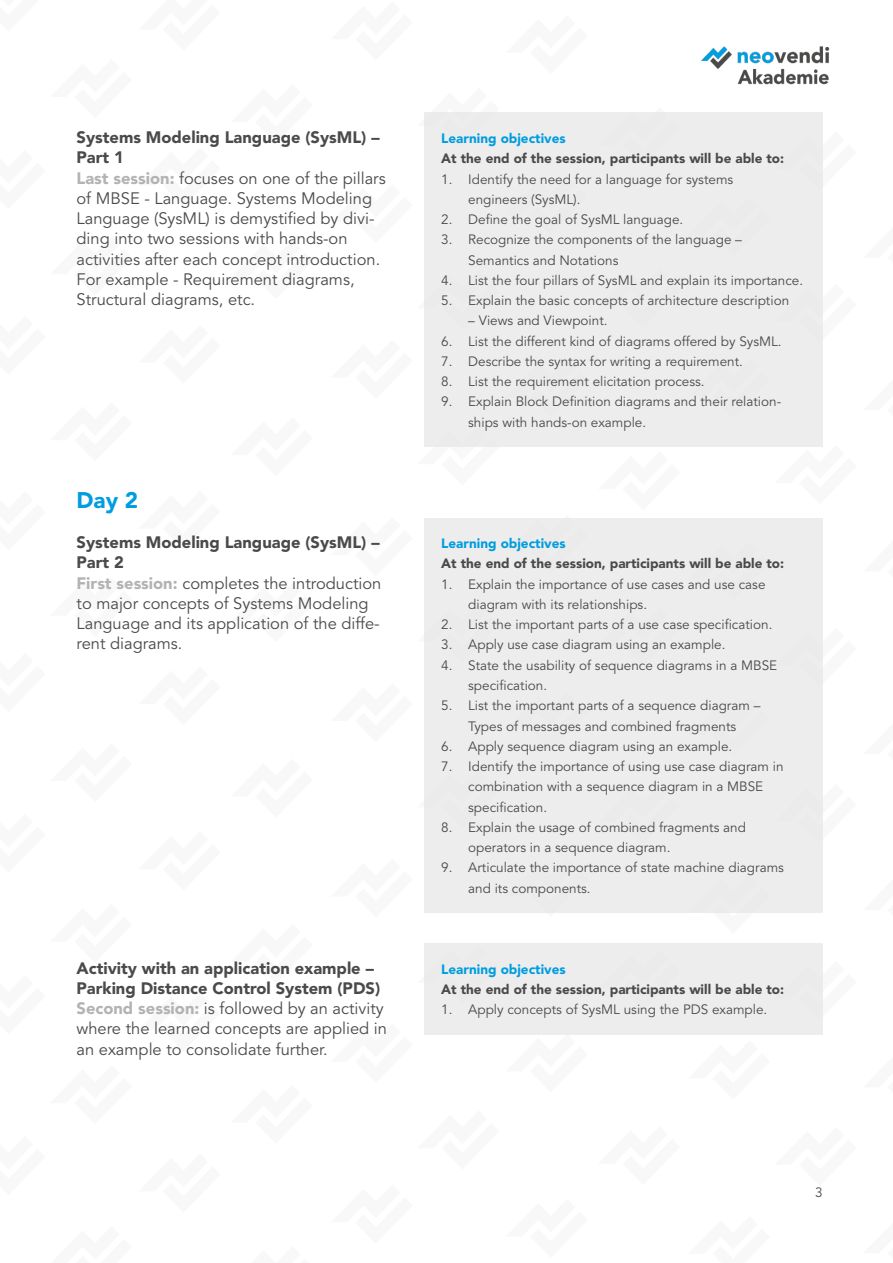
<style>
.page{position:relative;width:893px;height:1263px;background:#fff}
.page>*{position:absolute;margin:0;border:0;box-sizing:border-box;transform-origin:0 0}
.t1{font:900 22.5px "Avenir LT Pro";color:#009ddf}
.t2{font:16.5px/20.2px "Avenir LT Pro";color:#4a4a49}
.t3{font:13.5px/20.2px "Avenir LT Pro";color:#4a4a49}
.t4{font:900 13.5px "Avenir LT Pro";color:#4a4a49}
.t5{font:900 13.5px "Avenir LT Pro";color:#009ddf}
.s1{font-weight:900}
.s2{font-weight:900;color:#b3b3b3}
</style>
<div class="page">
<img style="left:701px;top:46px;width:129px;height:39px">
<svg style="left:424px;top:112px;width:75px;height:1px"></svg>
<svg style="left:505px;top:1034px;width:83px;height:1px"></svg>
<svg style="left:598px;top:112px;width:82px;height:1px"></svg>
<div style="left:424px;top:113px;width:399px;height:334px;background:#ededed"></div>
<div style="left:424px;top:518px;width:399px;height:395px;background:#ededed"></div>
<div style="left:424px;top:943px;width:399px;height:91px;background:#ededed"></div>
<p class="t2" style="left:77px;top:128px;width:311px"><span class="s1">Systems Modeling Language (SysML) – Part 1<br></span><span class="s2">Last session:</span> focuses on one of the pillars of MBSE - Language. Systems Modeling Language (SysML) is demystified by divi&shy;ding into two sessions with hands-on activities after each concept introduction.<br>For example - Requirement diagrams, Structural diagrams, etc.</p>
<p class="t5" style="left:441px;top:130px;width:126px">Learning objectives</p>
<p class="t4" style="left:441px;top:151px;width:344px">At the end of the session, participants will be able to:</p>
<p class="t3" style="left:468px;top:169px;width:267px;text-indent:-27px">1. Identify the need for a language for systems engineers (SysML).</p>
<p class="t3" style="left:441px;top:210px;width:244px">2. Define the goal of SysML language.</p>
<p class="t3" style="left:468px;top:230px;width:275px;text-indent:-27px">3. Recognize the components of the language –<br>Semantics and Notations</p>
<p class="t3" style="left:441px;top:270px;width:363px">4. List the four pillars of SysML and explain its importance.</p>
<p class="t3" style="left:441px;top:291px;width:349px">5. Explain the basic concepts of architecture description</p>
<p class="t3" style="left:468px;top:311px;width:141px">– Views and Viewpoint.</p>
<p class="t3" style="left:441px;top:331px;width:342px">6. List the different kind of diagrams offered by SysML.</p>
<p class="t3" style="left:441px;top:351px;width:303px">7. Describe the syntax for writing a requirement.</p>
<p class="t3" style="left:441px;top:372px;width:265px">8. List the requirement elicitation process.</p>
<p class="t3" style="left:468px;top:392px;width:315px;text-indent:-27px">9. Explain Block Definition diagrams and their relation&shy;ships with hands-on example.</p>
<h1 class="t1" style="left:77px;top:486px;width:63px">Day 2</h1>
<p class="t2" style="left:77px;top:533px;width:306px"><span class="s1">Systems Modeling Language (SysML) –<br>Part 2<br></span><span class="s2">First session:</span> completes the introduction to major concepts of Systems Modeling<br>Language and its application of the diffe&shy;rent diagrams.</p>
<p class="t2" style="left:77px;top:958px;width:312px"><span class="s1">Activity with an application example – Parking Distance Control System (PDS)<br></span><span class="s2">Second session:</span> is followed by an activity where the learned concepts are applied in an example to consolidate further.</p>
<p class="t5" style="left:441px;top:535px;width:126px">Learning objectives</p>
<p class="t4" style="left:441px;top:556px;width:344px">At the end of the session, participants will be able to:</p>
<p class="t3" style="left:468px;top:574px;width:299px;text-indent:-27px">1. Explain the importance of use cases and use case diagram with its relationships.</p>
<p class="t3" style="left:441px;top:615px;width:333px">2. List the important parts of a use case specification.</p>
<p class="t3" style="left:441px;top:635px;width:286px">3. Apply use case diagram using an example.</p>
<p class="t3" style="left:468px;top:655px;width:311px;text-indent:-27px">4. State the usability of sequence diagrams in a MBSE specification.</p>
<p class="t3" style="left:441px;top:696px;width:321px;text-align:center">5. List the important parts of a sequence diagram –<br>Types of messages and combined fragments</p>
<p class="t3" style="left:441px;top:736px;width:293px">6. Apply sequence diagram using an example.</p>
<p class="t3" style="left:468px;top:756px;width:317px;text-indent:-27px">7. Identify the importance of using use case diagram in combination with a sequence diagram in a MBSE specification.</p>
<p class="t3" style="left:468px;top:817px;width:279px;text-indent:-27px">8. Explain the usage of combined fragments and operators in a sequence diagram.</p>
<p class="t3" style="left:468px;top:858px;width:317px;text-indent:-27px">9. Articulate the importance of state machine diagrams and its components.</p>
<p class="t5" style="left:441px;top:961px;width:126px">Learning objectives</p>
<p class="t4" style="left:441px;top:981px;width:344px">At the end of the session, participants will be able to:</p>
<p class="t3" style="left:441px;top:999px;width:328px">1. Apply concepts of SysML using the PDS example.</p>
<p class="t3" style="left:815px;top:1182px;width:9px">3</p>
</div>
